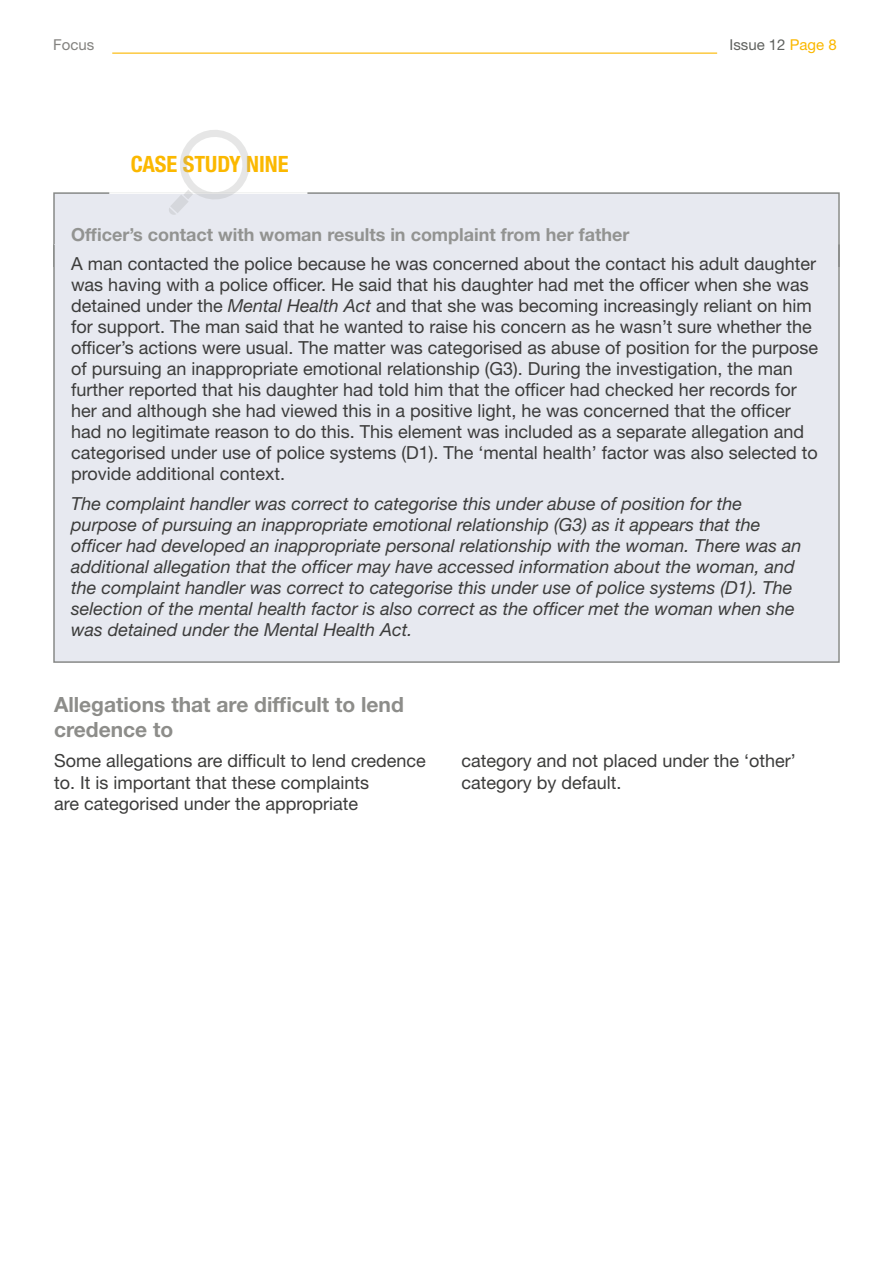
<style>
.page{position:relative;width:893px;height:1263px;background:#fff}
.page>*{position:absolute;margin:0;border:0;box-sizing:border-box;transform-origin:0 0}
.t1{font:700 condensed 22.5px "Helvetica Neue LT Std";color:#fbb800}
.t2{font:700 21px/25.2px "Helvetica Neue LT Std";color:#8d8d8a}
.t3{font:18px/21px "Helvetica Neue LT Std";color:#3c3c3b}
.t4{font:italic 18px/21px "Helvetica Neue LT Std";color:#3c3c3b}
.t5{font:700 18px "Helvetica Neue LT Std";color:#929391}
.t6{font:15px "Helvetica Neue LT Std";color:#60625f}
.t7{font:15px "Helvetica Neue LT Std";color:#83827f}
.s1{color:#fbb800}
.s2{font-style:italic}
</style>
<div class="page">
<hr style="left:112px;top:53px;width:605px;height:1px;background:#fbb800">
<div style="left:55px;top:194px;width:783px;height:73px;background:#e7e9f0"></div>
<div style="left:53px;top:192px;width:787px;height:76px;border:2px solid #878987"></div>
<hr style="left:109px;top:192px;width:198px;height:2px;background:#fff">
<div style="left:55px;top:244px;width:783px;height:418px;background:#e7e9f0"></div>
<div style="left:53px;top:244px;width:787px;height:419px;border:2px solid #878987"></div>
<svg style="left:168px;top:130px;width:85px;height:85px"></svg>
<p class="t7" style="left:53px;top:36px;width:43px">Focus</p>
<p class="t6" style="left:729px;top:36px;width:109px">Issue 12 <span class="s1">Page 8</span></p>
<p class="t1" style="left:131px;top:151px;width:159px">CASE STUDY NINE</p>
<p class="t5" style="left:71px;top:223px;width:560px">Officer’s contact with woman results in complaint from her father</p>
<p class="t3" style="left:71px;top:253px;width:749px">A man contacted the police because he was concerned about the contact his adult daughter was having with a police officer. He said that his daughter had met the officer when she was detained under the <span class="s2">Mental Health Act</span> and that she was becoming increasingly reliant on him for support. The man said that he wanted to raise his concern as he wasn’t sure whether the officer’s actions were usual. The matter was categorised as abuse of position for the purpose of pursuing an inappropriate emotional relationship (G3). During the investigation, the man further reported that his daughter had told him that the officer had checked her records for her and although she had viewed this in a positive light, he was concerned that the officer had no legitimate reason to do this. This element was included as a separate allegation and categorised under use of police systems (D1). The ‘mental health’ factor was also selected to provide additional context.</p>
<p class="t4" style="left:71px;top:492px;width:732px">The complaint handler was correct to categorise this under abuse of position for the purpose of pursuing an inappropriate emotional relationship (G3) as it appears that the officer had developed an inappropriate personal relationship with the woman. There was an additional allegation that the officer may have accessed information about the woman, and the complaint handler was correct to categorise this under use of police systems (D1). The selection of the mental health factor is also correct as the officer met the woman when she was detained under the Mental Health Act.</p>
<p class="t2" style="left:54px;top:691px;width:351px">Allegations that are difficult to lend credence to</p>
<p class="t3" style="left:54px;top:750px;width:373px;line-height:21.6px">Some allegations are difficult to lend credence to. It is important that these complaints<br>are categorised under the appropriate</p>
<p class="t3" style="left:461px;top:750px;width:336px;line-height:21.6px">category and not placed under the ‘other’ category by default.</p>
</div>
